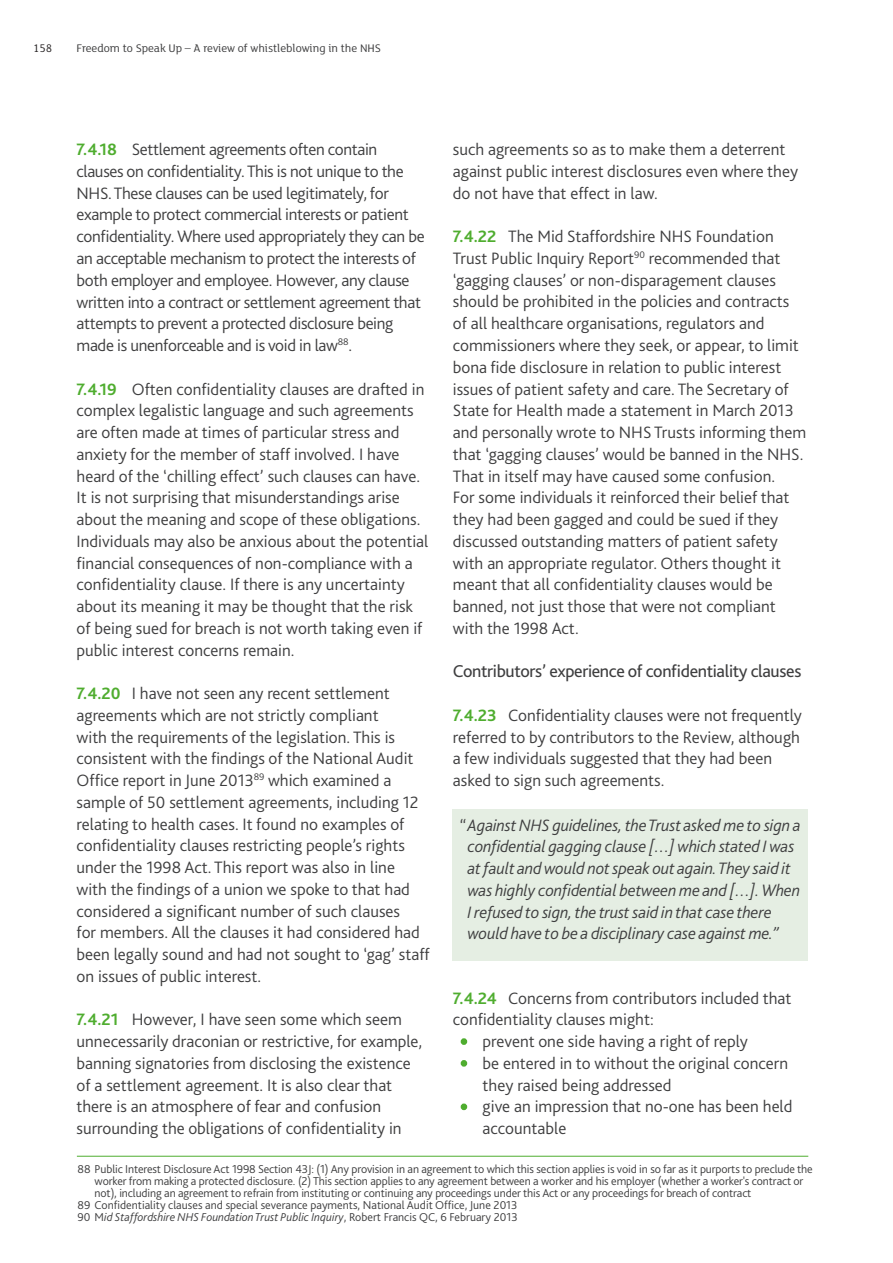
<style>
.page{position:relative;width:893px;height:1263px;background:#fff}
.page>*{position:absolute;margin:0;border:0;box-sizing:border-box;transform-origin:0 0}
.t1{font:18px "Bliss 2";letter-spacing:-.02em;color:#3e3e3f}
.t2{font:300 17.25px/21.8px "Bliss 2";color:#3e3e3f}
.t3{font:300 17.25px/21.8px "Bliss 2";letter-spacing:-.02em;color:#3e3e3f}
.t4{font:italic 300 17.25px/21.8px "Bliss 2";letter-spacing:-.01em;color:#3e3e3f}
.t5{font:300 12px/12px "Bliss 2";letter-spacing:-.01em;color:#3e3e3f}
.t6{font:12px "FS Lola";color:#3e3e3f}
.t7{font:12px "FS Lola";color:#231f20}
.s1{font-weight:700;color:#4fad2f}
.s2{color:#4fad2f}
.s3{font-style:italic}
</style>
<div class="page">
<div style="left:453px;top:809px;width:355px;height:151px;background:#e5eee3"></div>
<hr style="left:77px;top:1156px;width:731px;height:1px;background:#4fad2f">
<div style="left:461px;top:1038px;width:6px;height:7px;border:3px solid #4fad2f;border-radius:50%"></div>
<div style="left:461px;top:1060px;width:6px;height:7px;border:3px solid #4fad2f;border-radius:50%"></div>
<div style="left:461px;top:1103px;width:6px;height:7px;border:3px solid #4fad2f;border-radius:50%"></div>
<p class="t7" style="left:33px;top:40px;width:20px">158</p>
<p class="t6" style="left:77px;top:40px;width:306px">Freedom to Speak Up – A review of whistleblowing in the NHS</p>
<p class="t3" style="left:77px;top:138px;width:350px"><span class="s1">7.4.18</span> Settlement agreements often contain clauses on confidentiality. This is not unique to the NHS. These clauses can be used legitimately, for example to protect commercial interests or patient confidentiality. Where used appropriately they can be an acceptable mechanism to protect the interests of both employer and employee. However, any clause written into a contract or settlement agreement that attempts to prevent a protected disclosure being made is unenforceable and is void in law<sup>88</sup>.</p>
<p class="t2" style="left:77px;top:377px;width:353px"><span class="s1">7.4.19</span> Often confidentiality clauses are drafted in complex legalistic language and such agreements are often made at times of particular stress and anxiety for the member of staff involved. I have heard of the ‘chilling effect’ such clauses can have.<br>It is not surprising that misunderstandings arise about the meaning and scope of these obligations.<br>Individuals may also be anxious about the potential financial consequences of non-compliance with a confidentiality clause. If there is any uncertainty about its meaning it may be thought that the risk of being sued for breach is not worth taking even if public interest concerns remain.</p>
<p class="t2" style="left:77px;top:682px;width:355px"><span class="s1">7.4.20</span> I have not seen any recent settlement agreements which are not strictly compliant<br>with the requirements of the legislation. This is consistent with the findings of the National Audit Office report in June 2013<sup>89</sup> which examined a sample of 50 settlement agreements, including 12 relating to health cases. It found no examples of confidentiality clauses restricting people’s rights under the 1998 Act. This report was also in line with the findings of a union we spoke to that had considered a significant number of such clauses<br>for members. All the clauses it had considered had been legally sound and had not sought to ‘gag’ staff on issues of public interest.</p>
<p class="t2" style="left:77px;top:1008px;width:347px"><span class="s1">7.4.21</span> However, I have seen some which seem unnecessarily draconian or restrictive, for example, banning signatories from disclosing the existence of a settlement agreement. It is also clear that there is an atmosphere of fear and confusion surrounding the obligations of confidentiality in</p>
<p class="t2" style="left:453px;top:138px;width:347px">such agreements so as to make them a deterrent against public interest disclosures even where they do not have that effect in law.</p>
<p class="t2" style="left:453px;top:225px;width:355px"><span class="s1">7.4.22</span> The Mid Staffordshire NHS Foundation Trust Public Inquiry Report<sup>90</sup> recommended that ‘gagging clauses’ or non-disparagement clauses should be prohibited in the policies and contracts of all healthcare organisations, regulators and commissioners where they seek, or appear, to limit bona fide disclosure in relation to public interest issues of patient safety and care. The Secretary of State for Health made a statement in March 2013 and personally wrote to NHS Trusts informing them that ‘gagging clauses’ would be banned in the NHS.<br>That in itself may have caused some confusion.<br>For some individuals it reinforced their belief that they had been gagged and could be sued if they discussed outstanding matters of patient safety with an appropriate regulator. Others thought it meant that all confidentiality clauses would be banned, not just those that were not compliant with the 1998 Act.</p>
<p class="t1" style="left:453px;top:660px;width:350px">Contributors’ experience of confidentiality clauses</p>
<p class="t2" style="left:453px;top:704px;width:350px"><span class="s1">7.4.23</span> Confidentiality clauses were not frequently referred to by contributors to the Review, although a few individuals suggested that they had been asked to sign such agreements.</p>
<p class="t4" style="left:467px;top:813px;width:335px;text-indent:-9px">“ Against NHS guidelines, the Trust asked me to sign a confidential gagging clause […] which stated I was at fault and would not speak out again. They said it was highly confidential between me and […]. When I refused to sign, the trust said in that case there would have to be a disciplinary case against me.”</p>
<p class="t2" style="left:453px;top:986px;width:340px"><span class="s1">7.4.24</span> Concerns from contributors included that confidentiality clauses might:</p>
<p class="t2" style="left:461px;top:1030px;width:288px"><span class="s2">•</span> prevent one side having a right of reply</p>
<p class="t2" style="left:483px;top:1052px;width:307px;text-indent:-21px"><span class="s2">•</span> be entered in to without the original concern they raised being addressed</p>
<p class="t2" style="left:483px;top:1095px;width:311px;text-indent:-21px"><span class="s2">•</span> give an impression that no-one has been held accountable</p>
<p class="t5" style="left:95px;top:1163px;width:720px;text-indent:-17px">88 Public Interest Disclosure Act 1998 Section 43J: (1) Any provision in an agreement to which this section applies is void in so far as it purports to preclude the worker from making a protected disclosure. (2) This section applies to any agreement between a worker and his employer (whether a worker's contract or not), including an agreement to refrain from instituting or continuing any proceedings under this Act or any proceedings for breach of contract</p>
<p class="t5" style="left:78px;top:1199px;width:442px">89 Confidentiality clauses and special severance payments, National Audit Office, June 2013<br>90 M<span class="s3">id Staffordshire NHS Foundation Trust Public Inquiry</span>, Robert Francis QC, 6 February 2013</p>
</div>
